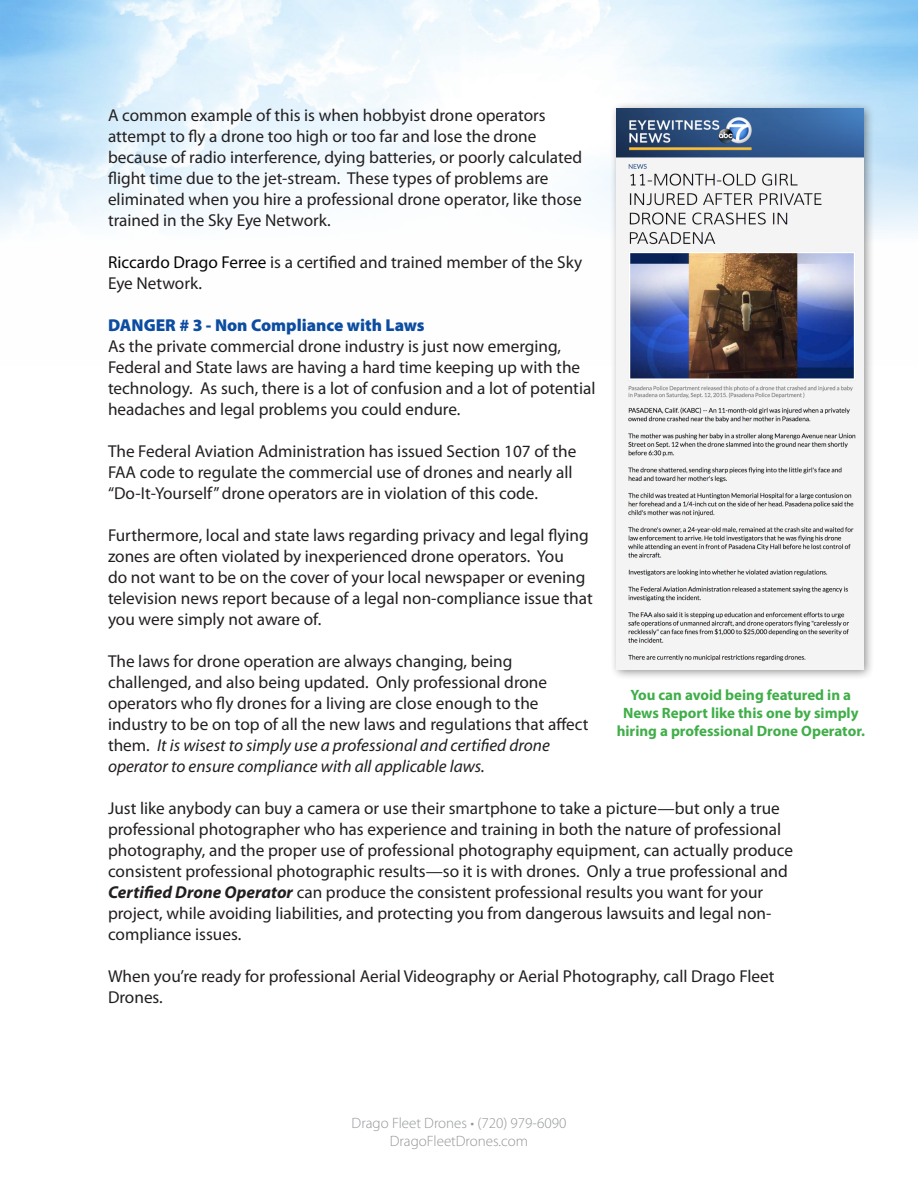
<style>
.page{position:relative;width:918px;height:1188px;background:#fff}
.page>*{position:absolute;margin:0;border:0;box-sizing:border-box;transform-origin:0 0}
.t1{font:17.25px/21px "Myriad Pro";color:#231f20}
.t2{font:900 17.25px "Myriad Pro";color:#0d4da1}
.t3{font:700 15px/18px "Myriad Pro";color:#40ae49;text-align:center}
.t4{font:300 15px "Myriad Pro";color:#939598}
.s1{color:#040503}
.s2{font-style:italic}
.s3{font-weight:700;font-style:italic}
</style>
<div class="page">
<img style="left:0;top:0;width:918px;height:233px">
<div style="left:610px;top:101px;width:265px;height:580px;background:#231f20;opacity:.5"></div>
<img style="left:617px;top:108px;width:247px;height:561px">
<p class="t1" style="left:108px;top:104px;width:476px">A common example of this is when hobbyist drone operators attempt to fly a drone too high or too far and lose the drone because of radio interference, dying batteries, or poorly calculated flight time due to the jet-stream. These types of problems are eliminated when you hire a professional drone operator, like those trained in the Sky Eye Network.</p>
<p class="t1" style="left:108px;top:251px;width:476px"><span class="s1">Riccardo Drago Ferree</span> is a certified and trained member of the Sky<br>Eye Network.</p>
<p class="t2" style="left:108px;top:314px;width:318px">DANGER # 3 - Non Compliance with Laws</p>
<p class="t1" style="left:108px;top:335px;width:489px">As the private commercial drone industry is just now emerging, Federal and State laws are having a hard time keeping up with the technology. As such, there is a lot of confusion and a lot of potential headaches and legal problems you could endure.</p>
<p class="t1" style="left:108px;top:440px;width:470px">The Federal Aviation Administration has issued Section 107 of the<br>FAA code to regulate the commercial use of drones and nearly all “Do-It-Yourself” drone operators are in violation of this code.</p>
<p class="t1" style="left:108px;top:524px;width:486px">Furthermore, local and state laws regarding privacy and legal flying zones are often violated by inexperienced drone operators. You<br>do not want to be on the cover of your local newspaper or evening television news report because of a legal non-compliance issue that you were simply not aware of.</p>
<p class="t1" style="left:108px;top:650px;width:482px">The laws for drone operation are always changing, being challenged, and also being updated. Only professional drone operators who fly drones for a living are close enough to the industry to be on top of all the new laws and regulations that affect them. <span class="s2">It is wisest to simply use a professional and certified drone operator to ensure compliance with all applicable laws.</span></p>
<p class="t1" style="left:108px;top:797px;width:687px">Just like anybody can buy a camera or use their smartphone to take a picture—but only a true professional photographer who has experience and training in both the nature of professional photography, and the proper use of professional photography equipment, can actually produce consistent professional photographic results—so it is with drones. Only a true professional and <span class="s3">Certified Drone Operator</span> can produce the consistent professional results you want for your project, while avoiding liabilities, and protecting you from dangerous lawsuits and legal non&shy;compliance issues.</p>
<p class="t1" style="left:108px;top:965px;width:668px">When you’re ready for professional Aerial Videography or Aerial Photography, call Drago Fleet<br>Drones.</p>
<p class="t3" style="left:617px;top:685px;width:250px">You can avoid being featured in a<br>News Report like this one by simply hiring a professional Drone Operator.</p>
<p class="t4" style="left:352px;top:1114px;width:216px">Drago Fleet Drones • (720) 979-6090</p>
<p class="t4" style="left:390px;top:1132px;width:140px">DragoFleetDrones.com</p>
</div>
